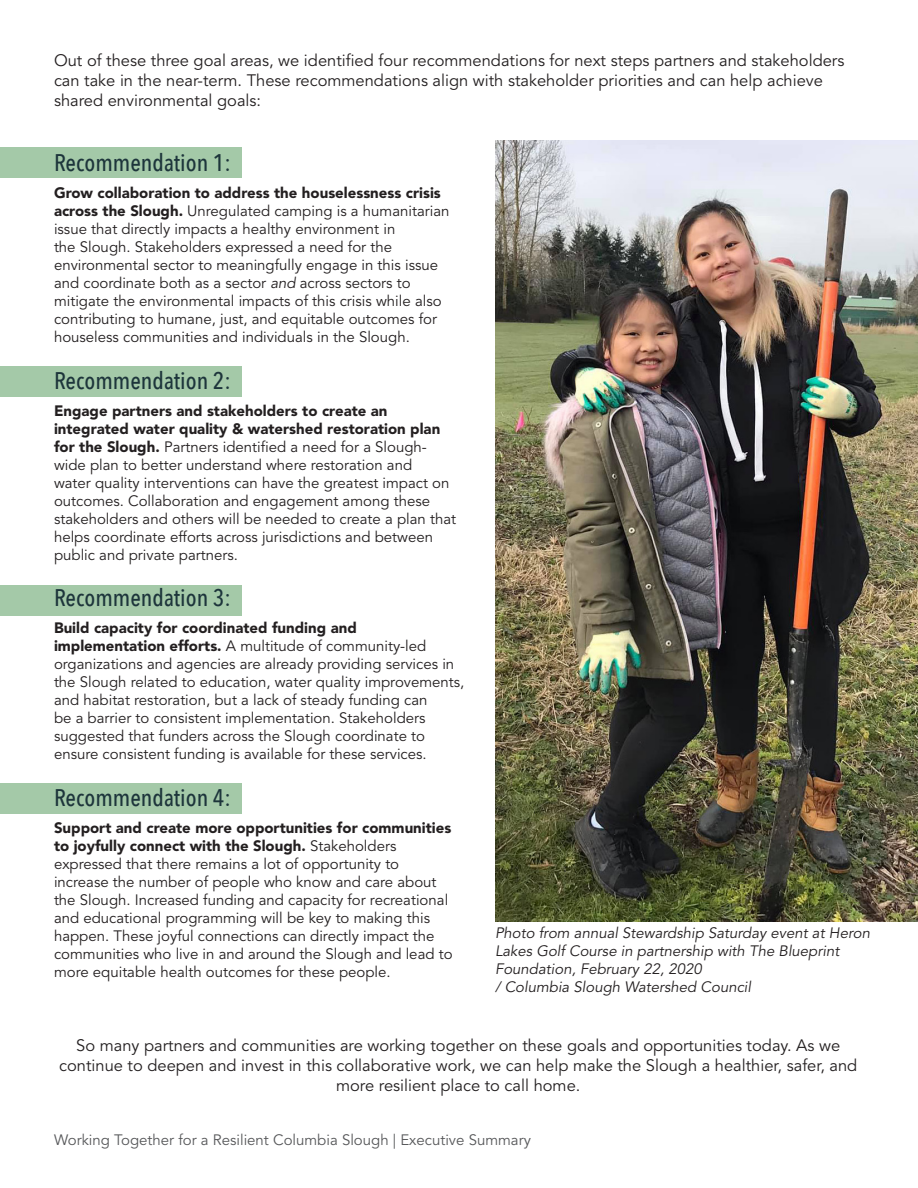
<style>
.page{position:relative;width:918px;height:1188px;background:#fff}
.page>*{position:absolute;margin:0;border:0;box-sizing:border-box;transform-origin:0 0}
.t1{font:500 24px "Avenir Next Condensed";color:#1d353b}
.t2{font:16.5px/19.8px "Avenir LT Std";color:#231f20}
.t3{font:15px/18px "Avenir LT Std";color:#231f20}
.t4{font:italic 15px/18px "Avenir LT Std";color:#231f20}
.t5{font:15px "Avenir LT Std";color:#57585a}
.s1{font-weight:900}
.s2{font-style:italic}
</style>
<div class="page">
<div style="left:0;top:784px;width:242px;height:30px;background:#a4c9a8"></div>
<div style="left:0;top:585px;width:242px;height:30px;background:#a4c9a8"></div>
<div style="left:0;top:366px;width:242px;height:31px;background:#a4c9a8"></div>
<div style="left:0;top:147px;width:242px;height:31px;background:#a4c9a8"></div>
<img style="left:495px;top:140px;width:423px;height:781px">
<p class="t2" style="left:54px;top:51px;width:792px">Out of these three goal areas, we identified four recommendations for next steps partners and stakeholders can take in the near-term. These recommendations align with stakeholder priorities and can help achieve shared environmental goals:</p>
<p class="t1" style="left:54px;top:148px;width:178px">Recommendation 1:</p>
<p class="t3" style="left:54px;top:184px;width:397px"><span class="s1">Grow collaboration to address the houselessness crisis across the Slough.</span> Unregulated camping is a humanitarian issue that directly impacts a healthy environment in<br>the Slough. Stakeholders expressed a need for the environmental sector to meaningfully engage in this issue and coordinate both as a sector <span class="s2">and</span> across sectors to mitigate the environmental impacts of this crisis while also contributing to humane, just, and equitable outcomes for houseless communities and individuals in the Slough.</p>
<p class="t1" style="left:54px;top:366px;width:178px">Recommendation 2:</p>
<p class="t3" style="left:54px;top:402px;width:404px"><span class="s1">Engage partners and stakeholders to create an integrated water quality &amp; watershed restoration plan for the Slough.</span> Partners identified a need for a Slough&shy;wide plan to better understand where restoration and<br>water quality interventions can have the greatest impact on outcomes. Collaboration and engagement among these stakeholders and others will be needed to create a plan that helps coordinate efforts across jurisdictions and between public and private partners.</p>
<p class="t1" style="left:54px;top:584px;width:178px">Recommendation 3:</p>
<p class="t3" style="left:54px;top:620px;width:412px"><span class="s1">Build capacity for coordinated funding and implementation efforts.</span> A multitude of community-led organizations and agencies are already providing services in the Slough related to education, water quality improvements, and habitat restoration, but a lack of steady funding can<br>be a barrier to consistent implementation. Stakeholders suggested that funders across the Slough coordinate to ensure consistent funding is available for these services.</p>
<p class="t1" style="left:54px;top:783px;width:178px">Recommendation 4:</p>
<p class="t3" style="left:54px;top:820px;width:400px"><span class="s1">Support and create more opportunities for communities to joyfully connect with the Slough.</span> Stakeholders expressed that there remains a lot of opportunity to increase the number of people who know and care about the Slough. Increased funding and capacity for recreational and educational programming will be key to making this happen. These joyful connections can directly impact the communities who live in and around the Slough and lead to more equitable health outcomes for these people.</p>
<p class="t4" style="left:495px;top:925px;width:377px">Photo from annual Stewardship Saturday event at Heron<br>Lakes Golf Course in partnership with The Blueprint<br>Foundation, February 22, 2020</p>
<p class="t4" style="left:495px;top:979px;width:258px">/ Columbia Slough Watershed Council</p>
<p class="t2" style="left:59px;top:1036px;width:800px;text-align:center">So many partners and communities are working together on these goals and opportunities today. As we continue to deepen and invest in this collaborative work, we can help make the Slough a healthier, safer, and more resilient place to call home.</p>
<p class="t5" style="left:54px;top:1132px;width:478px">Working Together for a Resilient Columbia Slough | Executive Summary</p>
</div>
